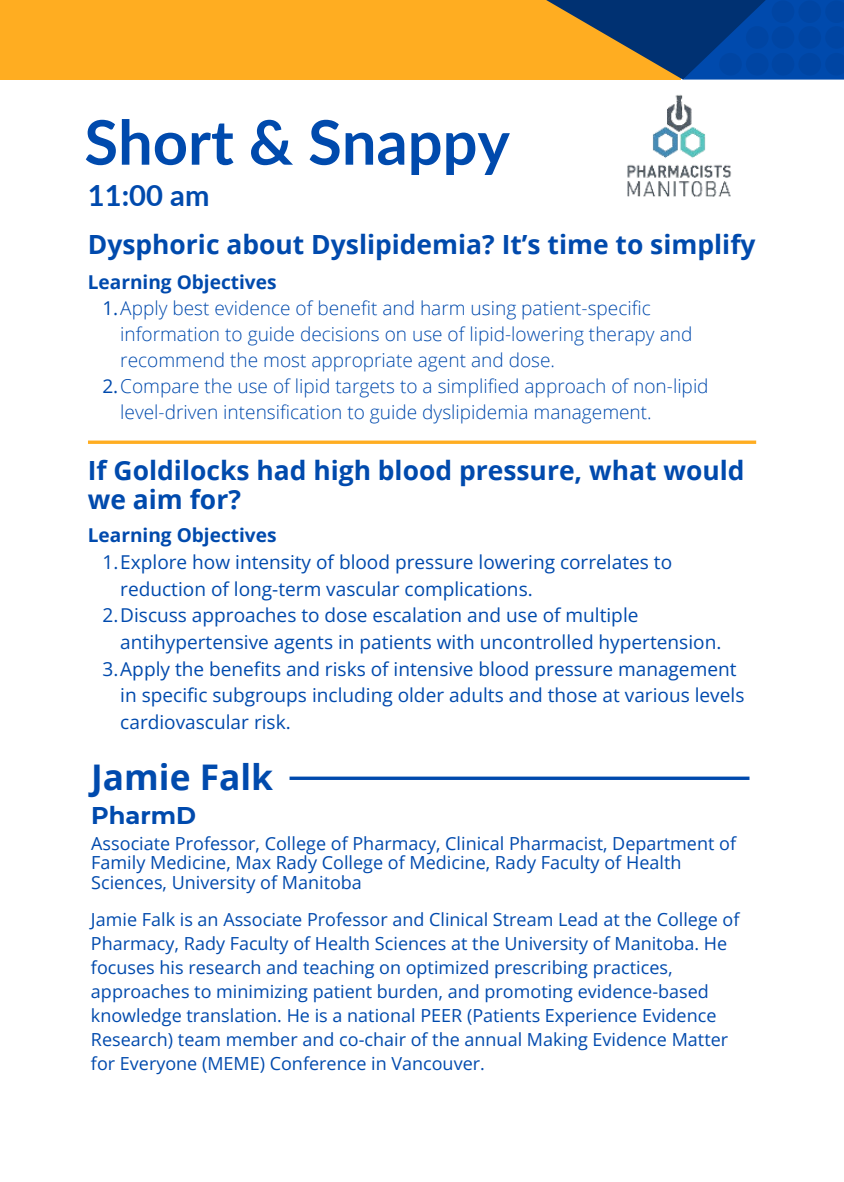
<style>
.page{position:relative;width:844px;height:1182px;background:#fff}
.page>*{position:absolute;margin:0;border:0;box-sizing:border-box;transform-origin:0 0}
.t1{font:700 61.43px "Lato";color:#004aad}
.t2{font:700 35.32px "Open Sans";color:#004aad}
.t3{font:700 29.25px "Lato";color:#004aad}
.t4{font:700 26.32px/28.8px "Open Sans";color:#004aad}
.t5{font:700 24.07px "Montserrat";color:#004aad}
.t6{font:19.12px "Open Sans";color:#004aad}
.t7{font:300 19.12px "Open Sans";color:#004aad}
.t8{font:700 19.12px "Open Sans";color:#004aad}
.t9{font:18px/24.1px "Open Sans";color:#004aad}
.s1{font-weight:400}
</style>
<div class="page">
<svg style="left:88px;top:440px;width:668px;height:4px;background:#ffb943"></svg>
<div style="left:0;top:0;width:681px;height:80px;background:#ffad21"></div>
<svg style="left:546px;top:0;width:137px;height:80px"></svg>
<svg style="left:683px;top:0;width:161px;height:80px;background:#043d88"></svg>
<svg style="left:719px;top:0;width:125px;height:75px;background:#0044a1"></svg>
<img style="left:627px;top:94px;width:105px;height:103px">
<hr style="left:289px;top:776px;width:460px;height:3px;background:#004aad">
<h1 class="t1" style="left:84px;top:97px;width:427px">Short &amp; Snappy</h1>
<h3 class="t3" style="left:88px;top:174px;width:123px">11:00 am</h3>
<h3 class="t4" style="left:88px;top:229px;width:669px">Dysphoric about Dyslipidemia? It’s time to simplify</h3>
<p class="t8" style="left:88px;top:269px;width:190px">Learning Objectives</p>
<p class="t7" style="left:102px;top:295px;width:550px"><span class="s1">1.</span>Apply best evidence of benefit and harm using patient-specific</p>
<p class="t7" style="left:120px;top:321px;width:573px">information to guide decisions on use of lipid-lowering therapy and</p>
<p class="t7" style="left:120px;top:347px;width:436px">recommend the most appropriate agent and dose.</p>
<p class="t7" style="left:102px;top:372px;width:608px"><span class="s1">2.</span>Compare the use of lipid targets to a simplified approach of non-lipid</p>
<p class="t7" style="left:120px;top:398px;width:533px">level-driven intensification to guide dyslipidemia management.</p>
<h3 class="t4" style="left:88px;top:455px;width:658px">If Goldilocks had high blood pressure, what would we aim for?</h3>
<p class="t8" style="left:88px;top:522px;width:190px">Learning Objectives</p>
<p class="t6" style="left:102px;top:549px;width:571px">1.Explore how intensity of blood pressure lowering correlates to</p>
<p class="t6" style="left:120px;top:575px;width:414px">reduction of long-term vascular complications.</p>
<p class="t6" style="left:102px;top:602px;width:537px">2.Discuss approaches to dose escalation and use of multiple</p>
<p class="t6" style="left:120px;top:629px;width:602px">antihypertensive agents in patients with uncontrolled hypertension.</p>
<p class="t6" style="left:102px;top:655px;width:635px">3.Apply the benefits and risks of intensive blood pressure management</p>
<p class="t6" style="left:120px;top:682px;width:626px">in specific subgroups including older adults and those at various levels</p>
<p class="t6" style="left:120px;top:709px;width:172px">cardiovascular risk.</p>
<h2 class="t2" style="left:91px;top:751px;width:183px">Jamie Falk</h2>
<h3 class="t5" style="left:91px;top:798px;width:107px">PharmD</h3>
<p class="t9" style="left:91px;top:832px;width:646px;line-height:19.6px">Associate Professor, College of Pharmacy, Clinical Pharmacist, Department of<br>Family Medicine, Max Rady College of Medicine, Rady Faculty of Health<br>Sciences, University of Manitoba</p>
<p class="t9" style="left:91px;top:906px;width:650px">Jamie Falk is an Associate Professor and Clinical Stream Lead at the College of Pharmacy, Rady Faculty of Health Sciences at the University of Manitoba. He focuses his research and teaching on optimized prescribing practices, approaches to minimizing patient burden, and promoting evidence-based knowledge translation. He is a national PEER (Patients Experience Evidence Research) team member and co-chair of the annual Making Evidence Matter for Everyone (MEME) Conference in Vancouver.</p>
</div>
